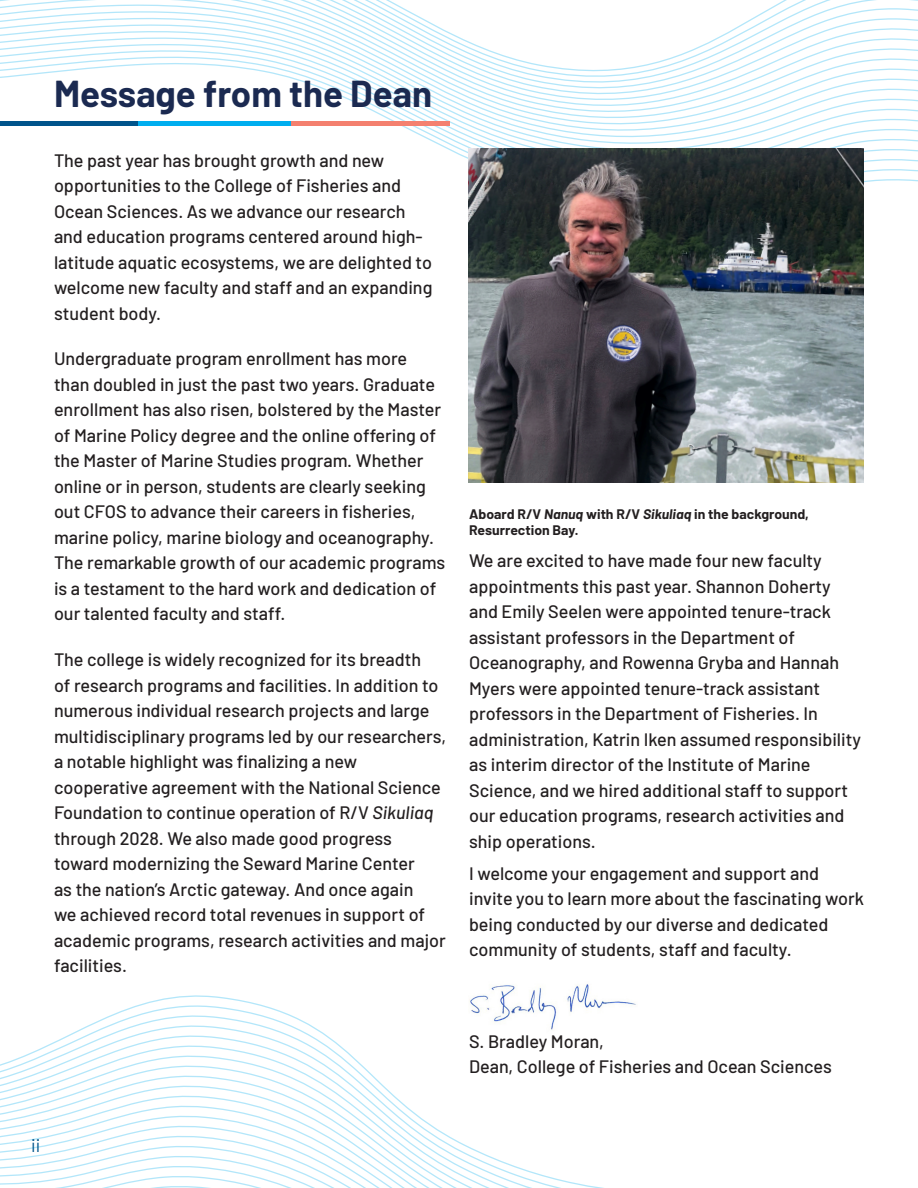
<style>
.page{position:relative;width:918px;height:1188px;background:#fff}
.page>*{position:absolute;margin:0;border:0;box-sizing:border-box;transform-origin:0 0}
.section_header{font:700 36.6px "Barlow";color:#1b2a51}
.Copy{font:500 18px/25.5px "Barlow";color:#231f20}
.photo_caption{font:500 18px/25.5px "Barlow";color:#231f20}
.t1{font:18px "Barlow";color:#00548b}
.photo_caption-2{font:700 13.5px/16.2px "Barlow";color:#231f20;scale:1.04 1}
.s1{font-style:italic}
</style>
<div class="page">
<svg style="left:0;top:0;width:918px;height:183px"></svg>
<div style="left:0;top:121px;width:139px;height:5px;background:#00548b"></div>
<div style="left:139px;top:121px;width:152px;height:5px;background:#00aeef"></div>
<div style="left:291px;top:121px;width:159px;height:5px;background:#f4806f"></div>
<img style="left:468px;top:148px;width:396px;height:335px">
<svg style="left:0;top:986px;width:636px;height:202px"></svg>
<p class="section_header" style="left:54px;top:67px;width:380px">Message from the Dean</p>
<p class="Copy" style="left:54px;top:146px;width:380px">The past year has brought growth and new opportunities to the College of Fisheries and Ocean Sciences. As we advance our research and education programs centered around high&shy;latitude aquatic ecosystems, we are delighted to welcome new faculty and staff and an expanding student body.</p>
<p class="Copy" style="left:54px;top:345px;width:393px">Undergraduate program enrollment has more than doubled in just the past two years. Graduate enrollment has also risen, bolstered by the Master of Marine Policy degree and the online offering of the Master of Marine Studies program. Whether online or in person, students are clearly seeking out CFOS to advance their careers in fisheries, marine policy, marine biology and oceanography.<br>The remarkable growth of our academic programs is a testament to the hard work and dedication of our talented faculty and staff.</p>
<p class="Copy" style="left:54px;top:645px;width:394px">The college is widely recognized for its breadth<br>of research programs and facilities. In addition to numerous individual research projects and large multidisciplinary programs led by our researchers, a notable highlight was finalizing a new cooperative agreement with the National Science Foundation to continue operation of R/V <span class="s1">Sikuliaq </span>through 2028. We also made good progress toward modernizing the Seward Marine Center<br>as the nation’s Arctic gateway. And once again<br>we achieved record total revenues in support of academic programs, research activities and major facilities.</p>
<p class="photo_caption-2" style="left:469px;top:505px;width:328px">Aboard R/V <span class="s1">Nanuq</span> with R/V <span class="s1">Sikuliaq</span> in the background,<br>Resurrection Bay.</p>
<p class="photo_caption" style="left:469px;top:547px;width:393px">We are excited to have made four new faculty appointments this past year. Shannon Doherty and Emily Seelen were appointed tenure-track assistant professors in the Department of Oceanography, and Rowenna Gryba and Hannah Myers were appointed tenure-track assistant professors in the Department of Fisheries. In administration, Katrin Iken assumed responsibility as interim director of the Institute of Marine Science, and we hired additional staff to support our education programs, research activities and ship operations.</p>
<p class="Copy" style="left:469px;top:859px;width:396px">I welcome your engagement and support and invite you to learn more about the fascinating work being conducted by our diverse and dedicated community of students, staff and faculty.</p>
<p class="t1" style="left:31px;top:1132px;width:11px">ii</p>
<p class="Copy" style="left:469px;top:1027px;width:364px">S. Bradley Moran,<br>Dean, College of Fisheries and Ocean Sciences</p>
</div>
